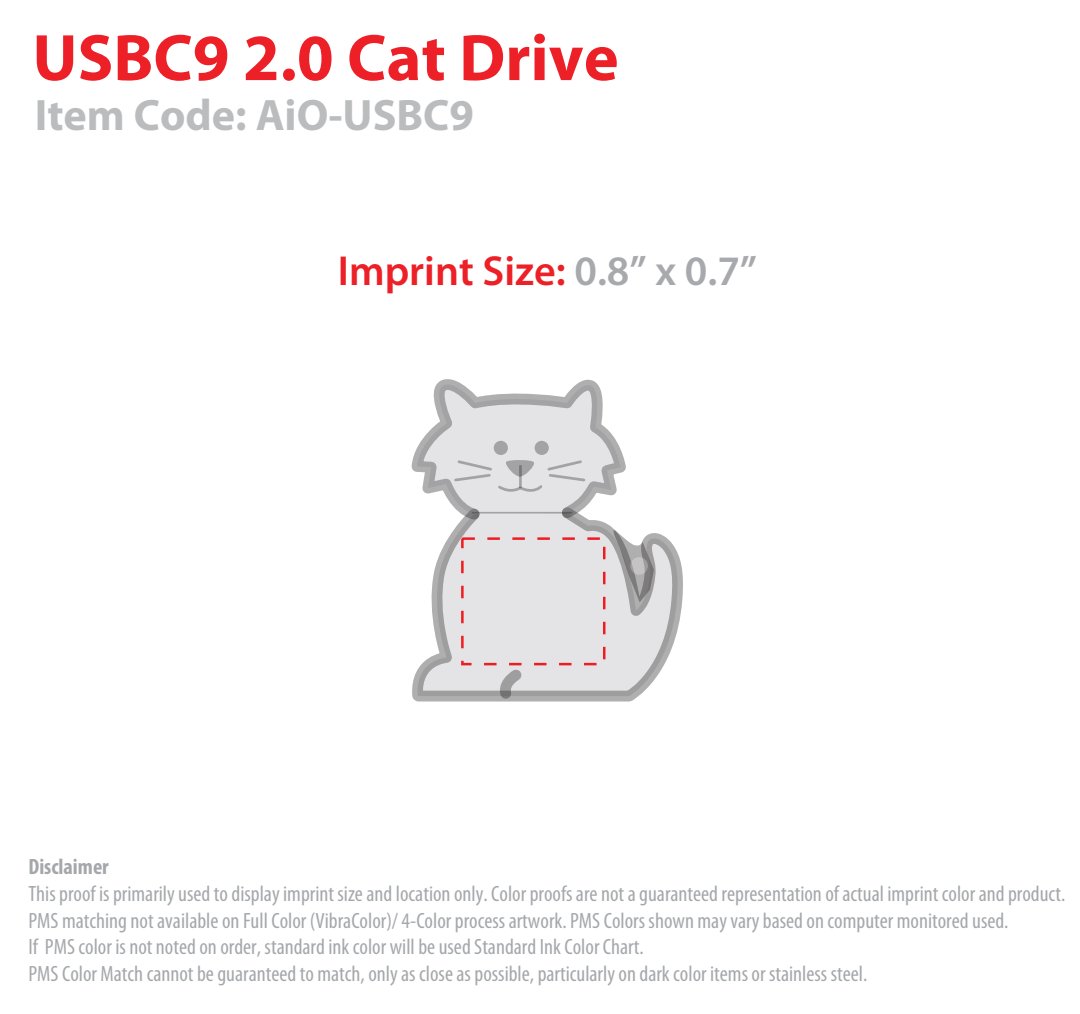
<style>
.page{position:relative;width:1080px;height:1014px;background:#fff}
.page>*{position:absolute;margin:0;border:0;box-sizing:border-box;transform-origin:0 0}
.t1{font:700 66.25px "Myriad Pro";color:#ec2026}
.t2{font:700 44.25px "Myriad Pro";color:#babcbe}
.t3{font:600 42px "Myriad Pro";color:#ec2026}
.t4{font:condensed 22.25px/26.5px "Myriad Pro";color:#a5a8ab}
.t5{font:700 condensed 22.25px "Myriad Pro";color:#a5a8ab}
.s1{color:#a8a9ad}
</style>
<div class="page">
<svg style="left:412px;top:519px;width:271px;height:182px;background:#dcdcdd"></svg>
<svg style="left:500px;top:669px;width:21px;height:29px"></svg>
<svg style="left:412px;top:379px;width:214px;height:140px"></svg>
<svg style="left:630px;top:557px;width:18px;height:17px"></svg>
<div style="left:461px;top:537px;width:145px;height:128px;border:2px dashed #ee1d23"></div>
<h1 class="t1" style="left:32px;top:15px;width:588px">USBC9 2.0 Cat Drive</h1>
<h2 class="t2" style="left:35px;top:87px;width:441px">Item Code: AiO-USBC9</h2>
<h3 class="t3" style="left:338px;top:244px;width:421px">Imprint Size: <span class="s1">0.8” x 0.7”</span></h3>
<p class="t5" style="left:28px;top:853px;width:82px">Disclaimer</p>
<p class="t4" style="left:28px;top:880px;width:1038px">This proof is primarily used to display imprint size and location only. Color proofs are not a guaranteed representation of actual imprint color and product.<br>PMS matching not available on Full Color (VibraColor)/ 4-Color process artwork. PMS Colors shown may vary based on computer monitored used.<br>If PMS color is not noted on order, standard ink color will be used Standard Ink Color Chart.<br>PMS Color Match cannot be guaranteed to match, only as close as possible, particularly on dark color items or stainless steel.</p>
</div>
